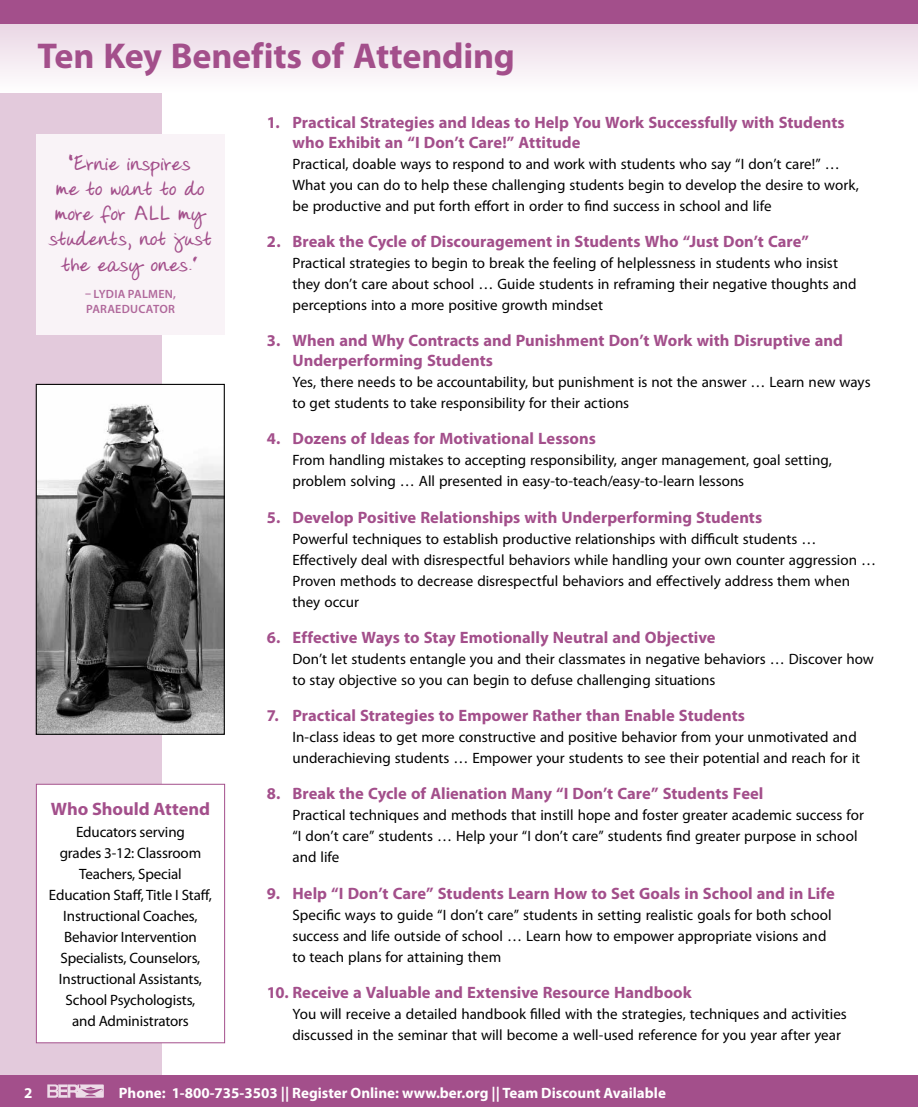
<style>
.page{position:relative;width:918px;height:1107px;background:#fff}
.page>*{position:absolute;margin:0;border:0;box-sizing:border-box;transform-origin:0 0}
.t1{font:700 36px "Myriad Pro";letter-spacing:-.005em;color:#a34f8b}
.t2{font:700 21px/25.2px "Donnys Hand";letter-spacing:.005em;color:#a34f8b;text-align:center}
.t3{font:700 18px "Myriad Pro";letter-spacing:-.005em;color:#a34f8b}
.t4{font:700 16.5px/19.8px "Myriad Pro";color:#a34f8b}
.t5{font:15px/21px "Myriad Pro";color:#000}
.t6{font:700 15px "Myriad Pro";color:#fff}
.t7{font:600 12px/14.4px "Myriad Pro";letter-spacing:.02em;color:#b0689b}
</style>
<div class="page">
<div style="left:0;top:0;width:162px;height:1107px;background:#e3cadc"></div>
<div style="left:0;top:1076px;width:918px;height:31px;background:#a34f8b"></div>
<svg style="left:47px;top:1084px;width:57px;height:14px"></svg>
<svg style="left:0;top:24px;width:918px;height:68px"></svg>
<div style="left:0;top:0;width:918px;height:24px;background:#a34f8b"></div>
<div style="left:36px;top:784px;width:189px;height:259px;background:#fff"></div>
<div style="left:36px;top:784px;width:189px;height:259px;border:1px solid #a34f8b"></div>
<div style="left:36px;top:134px;width:189px;height:201px;background:#f9f3f7"></div>
<img style="left:38px;top:386px;width:185px;height:347px">
<div style="left:36px;top:384px;width:189px;height:351px;border:1px solid #000"></div>
<h1 class="t1" style="left:38px;top:32px;width:479px">Ten Key Benefits of Attending</h1>
<h2 class="t2" style="left:49px;top:152px;width:164px">“Ernie inspires<br>me to want to do more for ALL my students, not just the easy ones.”</h2>
<p class="t7" style="left:85px;top:287px;width:93px">– LYDIA PALMEN,<br>PARAEDUCATOR</p>
<p class="t3" style="left:51px;top:797px;width:161px">Who Should Attend</p>
<p class="t5" style="left:49px;top:821px;width:165px;text-align:center">Educators serving<br>grades 3‑12: Classroom<br>Teachers, Special<br>Education Staff, Title I Staff,<br>Instructional Coaches,<br>Behavior Intervention<br>Specialists, Counselors,<br>Instructional Assistants,<br>School Psychologists,<br>and Administrators</p>
<p class="t4" style="left:292px;top:112px;width:554px;text-indent:-25px">1. Practical Strategies and Ideas to Help You Work Successfully with Students who Exhibit an “I Don’t Care!” Attitude</p>
<p class="t5" style="left:292px;top:153px;width:568px">Practical, doable ways to respond to and work with students who say “I don’t care!” …<br>What you can do to help these challenging students begin to develop the desire to work, be productive and put forth effort in order to find success in school and life</p>
<p class="t4" style="left:267px;top:231px;width:544px">2. Break the Cycle of Discouragement in Students Who “Just Don’t Care”</p>
<p class="t5" style="left:292px;top:252px;width:566px">Practical strategies to begin to break the feeling of helplessness in students who insist they don’t care about school … Guide students in reframing their negative thoughts and perceptions into a more positive growth mindset</p>
<p class="t4" style="left:292px;top:330px;width:552px;text-indent:-25px">3. When and Why Contracts and Punishment Don’t Work with Disruptive and<br>Underperforming Students</p>
<p class="t5" style="left:292px;top:371px;width:580px">Yes, there needs to be accountability, but punishment is not the answer … Learn new ways to get students to take responsibility for their actions</p>
<p class="t4" style="left:267px;top:428px;width:330px">4. Dozens of Ideas for Motivational Lessons</p>
<p class="t5" style="left:292px;top:450px;width:541px">From handling mistakes to accepting responsibility, anger management, goal setting, problem solving … All presented in easy-to-teach/easy-to-learn lessons</p>
<p class="t4" style="left:267px;top:507px;width:497px">5. Develop Positive Relationships with Underperforming Students</p>
<p class="t5" style="left:292px;top:528px;width:585px">Powerful techniques to establish productive relationships with difficult students … Effectively deal with disrespectful behaviors while handling your own counter aggression … Proven methods to decrease disrespectful behaviors and effectively address them when they occur</p>
<p class="t4" style="left:267px;top:627px;width:450px">6. Effective Ways to Stay Emotionally Neutral and Objective</p>
<p class="t5" style="left:292px;top:648px;width:583px">Don’t let students entangle you and their classmates in negative behaviors … Discover how to stay objective so you can begin to defuse challenging situations</p>
<p class="t4" style="left:267px;top:705px;width:479px">7. Practical Strategies to Empower Rather than Enable Students</p>
<p class="t5" style="left:292px;top:726px;width:569px">In‑class ideas to get more constructive and positive behavior from your unmotivated and underachieving students … Empower your students to see their potential and reach for it</p>
<p class="t4" style="left:267px;top:784px;width:498px">8. Break the Cycle of Alienation Many “I Don’t Care” Students Feel</p>
<p class="t5" style="left:292px;top:805px;width:573px">Practical techniques and methods that instill hope and foster greater academic success for “I don’t care” students … Help your “I don’t care” students find greater purpose in school and life</p>
<p class="t4" style="left:267px;top:883px;width:569px">9. Help “I Don’t Care” Students Learn How to Set Goals in School and in Life</p>
<p class="t5" style="left:292px;top:904px;width:541px">Specific ways to guide “I don’t care” students in setting realistic goals for both school success and life outside of school … Learn how to empower appropriate visions and to teach plans for attaining them</p>
<p class="t4" style="left:267px;top:982px;width:426px">10. Receive a Valuable and Extensive Resource Handbook</p>
<p class="t5" style="left:292px;top:1003px;width:556px">You will receive a detailed handbook filled with the strategies, techniques and activities discussed in the seminar that will become a well‑used reference for you year after year</p>
<p class="t6" style="left:24px;top:1083px;width:10px">2</p>
<p class="t6" style="left:119px;top:1083px;width:549px">Phone: 1-800-735-3503 || Register Online: www.ber.org || Team Discount Available</p>
</div>
